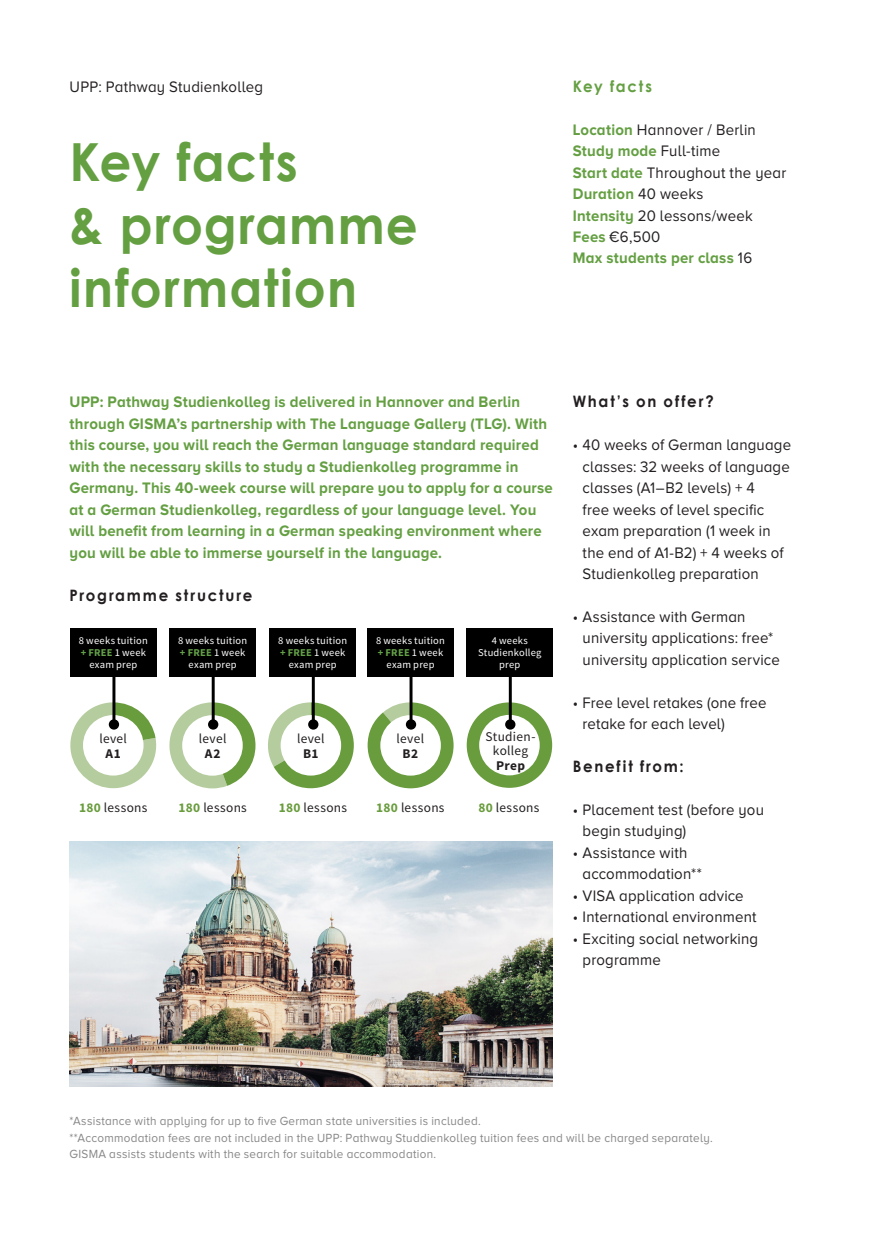
<style>
.page{position:relative;width:874px;height:1241px;background:#fff}
.page>*{position:absolute;margin:0;border:0;box-sizing:border-box;transform-origin:0 0}
.t1{font:700 52.5px "Century Gothic";letter-spacing:.025em;color:#649f42;scale:.95 1}
.t2{font:15.75px/21.3px "Proxima Nova A";letter-spacing:.01em;color:#231f20;scale:.95 1}
.t3{font:700 15.75px/21.3px "Proxima Nova A";letter-spacing:.015em;color:#649f42;scale:.95 1}
.t4{font:700 15.75px "Century Gothic";letter-spacing:.12em;color:#231f20;scale:.95 1}
.t5{font:700 15.75px "Century Gothic";letter-spacing:.115em;color:#649f42;scale:.95 1}
.t6{font:13.3px/14.9px "Source Sans Pro";letter-spacing:.025em;color:#231f20;text-align:center}
.t7{font:700 13.3px "Source Sans Pro";letter-spacing:.025em;color:#231f20}
.t8{font:12.25px "Proxima Nova A";letter-spacing:.025em;color:#878787;scale:.95 1}
.t9{font:10.5px "Source Sans Pro";letter-spacing:.02em;color:#fff}
.t10{font:700 10.5px "Source Sans Pro";letter-spacing:.025em;color:#64a248}
.s1{font-weight:700;color:#649f42}
.s2{font-weight:400;color:#231f20}
.s3{font-weight:400;color:#fff}
.s4{font-weight:700;color:#699c3d}
</style>
<div class="page">
<svg style="left:367px;top:702px;width:86px;height:86px"></svg>
<div style="left:466px;top:702px;width:86px;height:85px;background:#699c3d;border-radius:43px"></div>
<svg style="left:70px;top:702px;width:185px;height:86px"></svg>
<svg style="left:268px;top:702px;width:85px;height:86px"></svg>
<div style="left:83px;top:715px;width:60px;height:60px;background:#fff;border-radius:50%"></div>
<div style="left:182px;top:715px;width:60px;height:60px;background:#fff;border-radius:50%"></div>
<div style="left:280px;top:715px;width:61px;height:60px;background:#fff;border-radius:50%"></div>
<div style="left:380px;top:715px;width:60px;height:60px;background:#fff;border-radius:50%"></div>
<div style="left:479px;top:714px;width:60px;height:61px;background:#fff;border-radius:50%"></div>
<div style="left:109px;top:719px;width:10px;height:10px;background:#000;border-radius:50%"></div>
<hr style="left:112px;top:637px;width:3px;height:83px;background:#000">
<div style="left:70px;top:628px;width:86px;height:48px;background:#000"></div>
<div style="left:208px;top:719px;width:10px;height:10px;background:#000;border-radius:50%"></div>
<hr style="left:211px;top:637px;width:3px;height:83px;background:#000">
<div style="left:169px;top:628px;width:86px;height:48px;background:#000"></div>
<div style="left:308px;top:719px;width:10px;height:10px;background:#000;border-radius:50%"></div>
<hr style="left:311px;top:637px;width:3px;height:83px;background:#000">
<div style="left:269px;top:628px;width:86px;height:48px;background:#000"></div>
<div style="left:405px;top:719px;width:11px;height:10px;background:#000;border-radius:50%"></div>
<hr style="left:409px;top:637px;width:3px;height:83px;background:#000">
<div style="left:367px;top:628px;width:86px;height:48px;background:#000"></div>
<div style="left:505px;top:719px;width:10px;height:10px;background:#000;border-radius:50%"></div>
<hr style="left:508px;top:637px;width:3px;height:83px;background:#000">
<div style="left:466px;top:628px;width:86px;height:48px;background:#000"></div>
<img style="left:69px;top:841px;width:483px;height:245px">
<p class="t2" style="left:69px;top:76px;width:205px">UPP: Pathway Studienkolleg</p>
<p class="t1" style="left:69px;top:129px;width:242px">Key facts</p>
<p class="t1" style="left:69px;top:192px;width:368px">&amp; programme</p>
<p class="t1" style="left:69px;top:255px;width:304px">information</p>
<p class="t5" style="left:572px;top:76px;width:85px">Key facts</p>
<p class="t2" style="left:572px;top:119px;width:194px"><span class="s1">Location</span> Hannover / Berlin</p>
<p class="t3" style="left:572px;top:140px;width:157px">Study mode <span class="s2">Full-time</span></p>
<p class="t2" style="left:572px;top:161px;width:226px"><span class="s1">Start date</span> Throughout the year</p>
<p class="t3" style="left:572px;top:183px;width:139px">Duration <span class="s2">40 weeks</span></p>
<p class="t2" style="left:572px;top:204px;width:191px"><span class="s1">Intensity</span> 20 lessons/week</p>
<p class="t2" style="left:572px;top:226px;width:94px"><span class="s1">Fees</span> €6,500</p>
<p class="t3" style="left:572px;top:247px;width:190px">Max students per class <span class="s2">16</span></p>
<p class="t3" style="left:69px;top:391px;width:510px">UPP: Pathway Studienkolleg is delivered in Hannover and Berlin through GISMA’s partnership with The Language Gallery (TLG). With this course, you will reach the German language standard required with the necessary skills to study a Studienkolleg programme in Germany. This 40-week course will prepare you to apply for a course at a German Studienkolleg, regardless of your language level. You will benefit from learning in a German speaking environment where you will be able to immerse yourself in the language.</p>
<p class="t4" style="left:69px;top:584px;width:194px">Programme structure</p>
<p class="t9" style="left:79px;top:634px;width:70px">8 weeks tuition</p>
<p class="t10" style="left:81px;top:646px;width:67px">+ FREE <span class="s3">1 week</span></p>
<p class="t9" style="left:89px;top:658px;width:50px">exam prep</p>
<p class="t6" style="left:99px;top:731px;width:29px">level</p>
<p class="t7" style="left:106px;top:744px;width:17px">A1</p>
<p class="t9" style="left:178px;top:634px;width:70px">8 weeks tuition</p>
<p class="t10" style="left:180px;top:646px;width:67px">+ FREE <span class="s3">1 week</span></p>
<p class="t9" style="left:188px;top:658px;width:50px">exam prep</p>
<p class="t6" style="left:199px;top:731px;width:29px">level</p>
<p class="t7" style="left:205px;top:744px;width:17px">A2</p>
<p class="t9" style="left:278px;top:634px;width:70px">8 weeks tuition</p>
<p class="t10" style="left:280px;top:646px;width:67px">+ FREE <span class="s3">1 week</span></p>
<p class="t9" style="left:288px;top:658px;width:50px">exam prep</p>
<p class="t6" style="left:297px;top:731px;width:29px">level</p>
<p class="t7" style="left:303px;top:744px;width:17px">B1</p>
<p class="t9" style="left:376px;top:634px;width:70px">8 weeks tuition</p>
<p class="t10" style="left:377px;top:646px;width:67px">+ FREE <span class="s3">1 week</span></p>
<p class="t9" style="left:386px;top:658px;width:50px">exam prep</p>
<p class="t6" style="left:396px;top:731px;width:29px">level</p>
<p class="t7" style="left:402px;top:744px;width:17px">B2</p>
<p class="t9" style="left:491px;top:634px;width:38px">4 weeks</p>
<p class="t9" style="left:478px;top:646px;width:65px">Studienkolleg</p>
<p class="t9" style="left:499px;top:658px;width:23px">prep</p>
<p class="t6" style="left:485px;top:728px;width:51px">Studien&shy;kolleg</p>
<p class="t7" style="left:496px;top:757px;width:30px">Prep</p>
<p class="t6" style="left:79px;top:800px;width:70px"><span class="s4">180</span> lessons</p>
<p class="t6" style="left:178px;top:800px;width:70px"><span class="s4">180</span> lessons</p>
<p class="t6" style="left:278px;top:800px;width:70px"><span class="s4">180</span> lessons</p>
<p class="t6" style="left:376px;top:800px;width:70px"><span class="s4">180</span> lessons</p>
<p class="t6" style="left:478px;top:800px;width:63px"><span class="s4">80</span> lessons</p>
<p class="t4" style="left:572px;top:392px;width:150px">What’s on offer?</p>
<p class="t2" style="left:582px;top:434px;width:221px;text-indent:-10px">• 40 weeks of German language classes: 32 weeks of language classes (A1–B2 levels) + 4<br>free weeks of level specific exam preparation (1 week in the end of A1-B2) + 4 weeks of<br>Studienkolleg preparation</p>
<p class="t2" style="left:582px;top:605px;width:209px;text-indent:-10px">• Assistance with German university applications: free* university application service</p>
<p class="t2" style="left:582px;top:691px;width:195px;text-indent:-10px">• Free level retakes (one free retake for each level)</p>
<p class="t4" style="left:572px;top:756px;width:118px">Benefit from:</p>
<p class="t2" style="left:582px;top:798px;width:192px;text-indent:-10px">• Placement test (before you begin studying)</p>
<p class="t2" style="left:582px;top:841px;width:127px;text-indent:-10px">• Assistance with accommodation**</p>
<p class="t2" style="left:572px;top:884px;width:181px">• VISA application advice</p>
<p class="t2" style="left:572px;top:906px;width:195px">• International environment</p>
<p class="t2" style="left:582px;top:927px;width:186px;text-indent:-10px">• Exciting social networking programme</p>
<p class="t8" style="left:69px;top:1114px;width:434px">*Assistance with applying for up to five German state universities is included.</p>
<p class="t8" style="left:69px;top:1130px;width:678px">**Accommodation fees are not included in the UPP: Pathway Studdienkolleg tuition fees and will be charged separately.</p>
<p class="t8" style="left:69px;top:1146px;width:387px">GISMA assists students with the search for suitable accommodation.</p>
</div>
